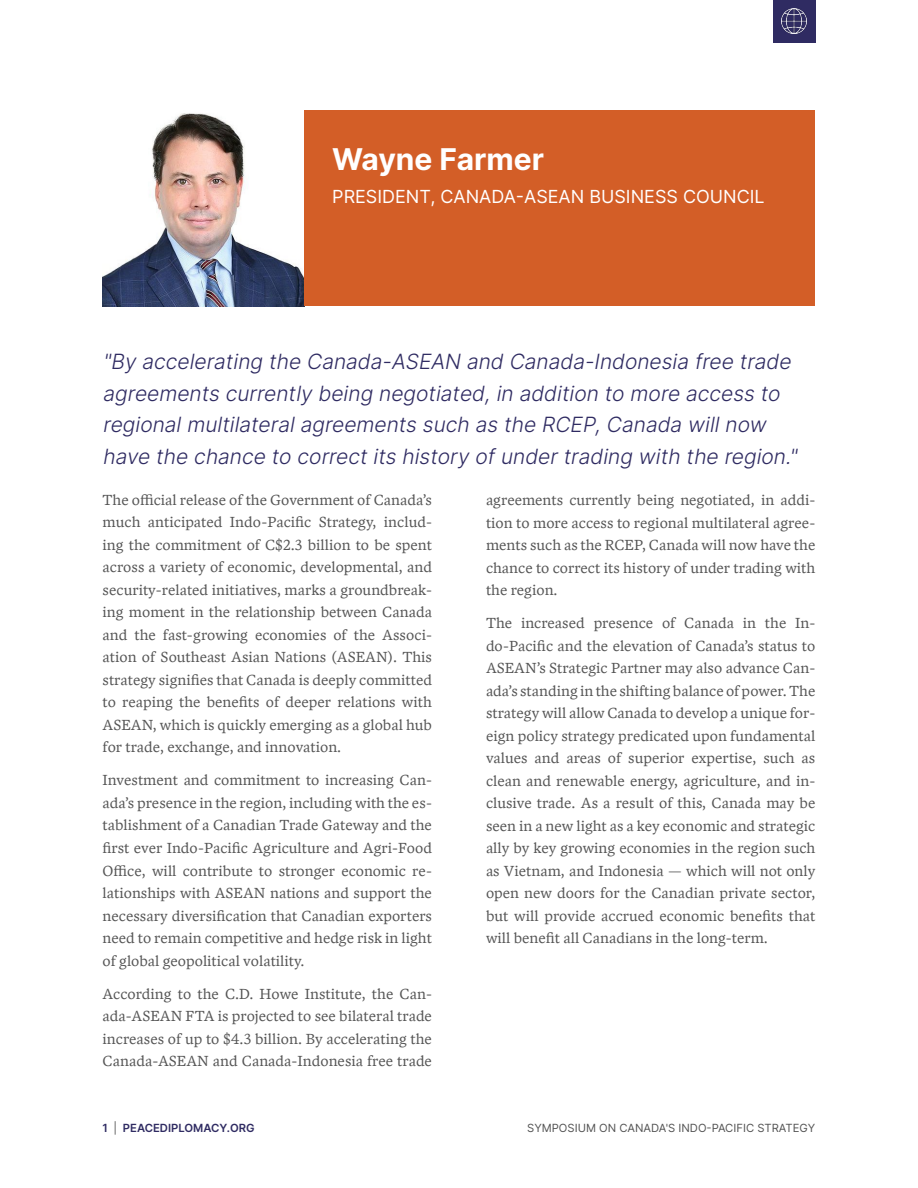
<style>
.page{position:relative;width:918px;height:1188px;background:#fff}
.page>*{position:absolute;margin:0;border:0;box-sizing:border-box;transform-origin:0 0}
.t1{font:700 30px "Inter";color:#fff}
.t2{font:italic 300 21px/31.5px "Inter";color:#2f2b62}
.t3{font:18px "Inter";color:#fff}
.t4{font:15.75px/22.5px "Blanco";color:#545454;text-align:justify}
.t5{font:11.25px "Inter";color:#545454}
.t6{font:600 11.25px "Inter";color:#2f2b62}
.s1{font-weight:400;color:#545454}
</style>
<div class="page">
<div style="left:773px;top:0;width:42px;height:42px;background:#2f2b62"></div>
<img style="left:782px;top:9px;width:25px;height:25px">
<img style="left:103px;top:113px;width:201px;height:193px">
<div style="left:304px;top:111px;width:511px;height:195px;background:#d35e27"></div>
<h1 class="t1" style="left:332px;top:138px;width:213px">Wayne Farmer</h1>
<p class="t3" style="left:332px;top:184px;width:434px">PRESIDENT, CANADA-ASEAN BUSINESS COUNCIL</p>
<p class="t2" style="left:103px;top:345px;width:701px">"By accelerating the Canada-ASEAN and Canada-Indonesia free trade agreements currently being negotiated,in addition to more access to regionalmultilateralagreements such as the RCEP,Canada willnow have the chance to correctits history ofundertrading with the region."</p>
<p class="t4" style="left:103px;top:487px;width:331px">The official release of the Government of Canada’s much anticipated Indo-Pacific Strategy, includ&shy;ing the commitment of C$2.3 billion to be spent across a variety of economic, developmental, and security-related initiatives, marks a groundbreak&shy;ing moment in the relationship between Canada and the fast-growing economies of the Associ&shy;ation of Southeast Asian Nations (ASEAN). This strategy signifies that Canada is deeply committed to reaping the benefits of deeper relations with ASEAN, which is quickly emerging as a global hub for trade, exchange, and innovation.</p>
<p class="t4" style="left:103px;top:768px;width:331px">Investment and commitment to increasing Can&shy;ada’s presence in the region, including with the es&shy;tablishment of a Canadian Trade Gateway and the first ever Indo-Pacific Agriculture and Agri-Food Office, will contribute to stronger economic re&shy;lationships with ASEAN nations and support the necessary diversification that Canadian exporters need to remain competitive and hedge risk in light of global geopolitical volatility.</p>
<p class="t4" style="left:103px;top:981px;width:331px">According to the C.D. Howe Institute, the Can&shy;ada-ASEAN FTA is projected to see bilateral trade increases of up to $4.3 billion. By accelerating the Canada-ASEAN and Canada-Indonesia free trade</p>
<p class="t4" style="left:486px;top:487px;width:331px">agreements currently being negotiated, in addi&shy;tion to more access to regional multilateral agree&shy;ments such as the RCEP, Canada will now have the chance to correct its history of under trading with the region.</p>
<p class="t4" style="left:486px;top:610px;width:331px">The increased presence of Canada in the In&shy;do-Pacific and the elevation of Canada’s status to ASEAN’s Strategic Partner may also advance Can&shy;ada’s standing in the shifting balance of power. The strategy will allow Canada to develop a unique for&shy;eign policy strategy predicated upon fundamental values and areas of superior expertise, such as clean and renewable energy, agriculture, and in&shy;clusive trade. As a result of this, Canada may be seen in a new light as a key economic and strategic ally by key growing economies in the region such as Vietnam, and Indonesia — which will not only open new doors for the Canadian private sector, but will provide accrued economic benefits that will benefit all Canadians in the long-term.</p>
<p class="t6" style="left:103px;top:1120px;width:154px">1 <span class="s1">|</span> PEACEDIPLOMACY.ORG</p>
<p class="t5" style="left:527px;top:1120px;width:290px">SYMPOSIUM ON CANADA'S INDO-PACIFIC STRATEGY</p>
</div>
